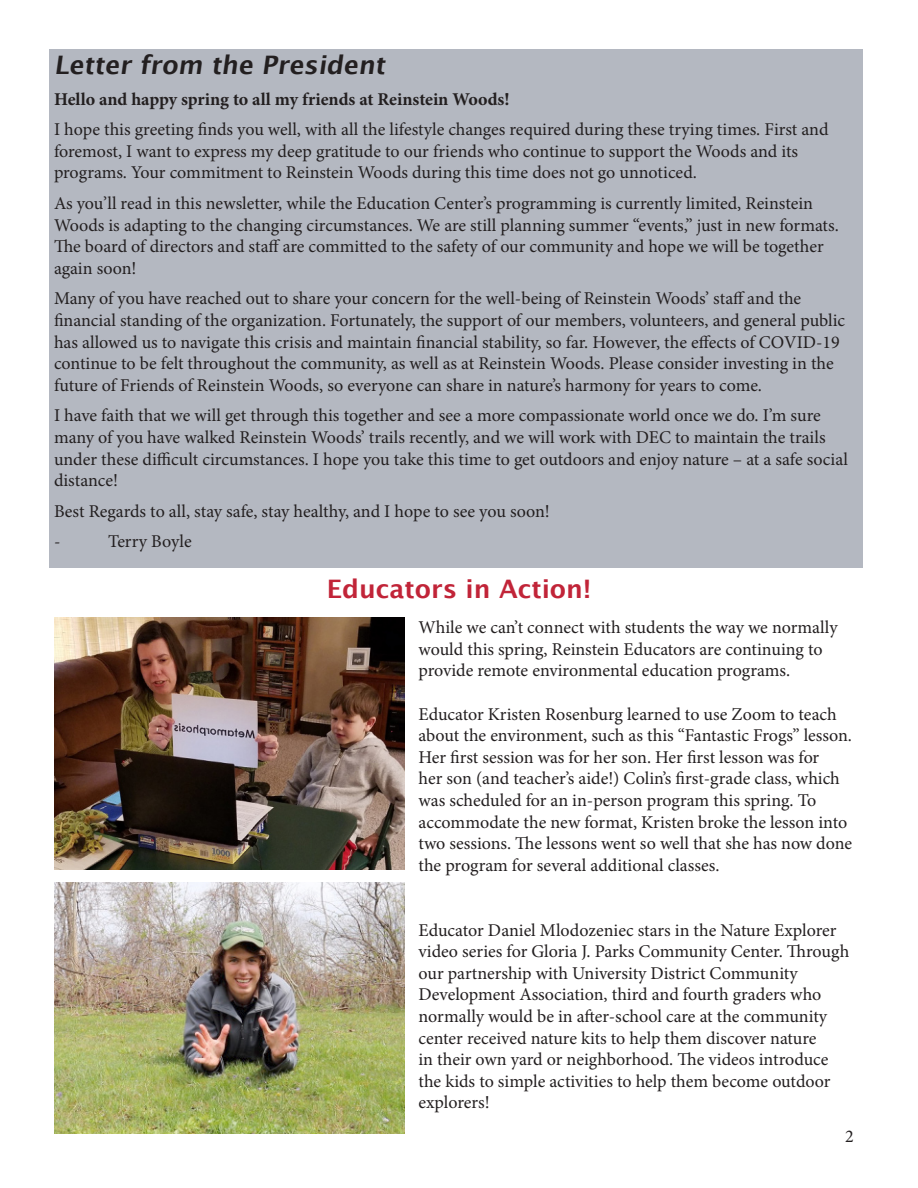
<style>
.page{position:relative;width:918px;height:1188px;background:#fff}
.page>*{position:absolute;margin:0;border:0;box-sizing:border-box;transform-origin:0 0}
.t1{font:700 25.5px "Lucida Grande";color:#231f20}
.t2{font:700 25.5px "Lucida Grande";color:#c12438}
.t3{font:18px/21.6px "Minion Pro";letter-spacing:-.005em;color:#231f20}
.t4{font:700 18px "Minion Pro";color:#231f20}
</style>
<div class="page">
<div style="left:49px;top:49px;width:814px;height:519px;background:#b4b8c1"></div>
<img style="left:54px;top:882px;width:351px;height:252px">
<img style="left:54px;top:617px;width:351px;height:252px">
<p class="t1" style="left:54px;top:44px;width:338px">Letter from the President</p>
<p class="t4" style="left:54px;top:86px;width:457px">Hello and happy spring to all my friends at Reinstein Woods!</p>
<p class="t3" style="left:54px;top:119px;width:776px">I hope this greeting finds you well, with all the lifestyle changes required during these trying times. First and foremost, I want to express my deep gratitude to our friends who continue to support the Woods and its programs. Your commitment to Reinstein Woods during this time does not go unnoticed.</p>
<p class="t3" style="left:54px;top:193px;width:786px">As you’ll read in this newsletter, while the Education Center’s programming is currently limited, Reinstein Woods is adapting to the changing circumstances. We are still planning summer “events,” just in new formats.<br>The board of directors and staff are committed to the safety of our community and hope we will be together again soon!</p>
<p class="t3" style="left:54px;top:288px;width:793px">Many of you have reached out to share your concern for the well-being of Reinstein Woods’ staff and the financial standing of the organization. Fortunately, the support of our members, volunteers, and general public has allowed us to navigate this crisis and maintain financial stability, so far. However, the effects of COVID-19 continue to be felt throughout the community, as well as at Reinstein Woods. Please consider investing in the future of Friends of Reinstein Woods, so everyone can share in nature’s harmony for years to come.</p>
<p class="t3" style="left:54px;top:405px;width:795px">I have faith that we will get through this together and see a more compassionate world once we do. I’m sure many of you have walked Reinstein Woods’ trails recently, and we will work with DEC to maintain the trails under these difficult circumstances. I hope you take this time to get outdoors and enjoy nature – at a safe social distance!</p>
<p class="t3" style="left:54px;top:500px;width:497px">Best Regards to all, stay safe, stay healthy, and I hope to see you soon!</p>
<p class="t3" style="left:54px;top:531px;width:8px">-</p>
<p class="t3" style="left:108px;top:531px;width:85px">Terry Boyle</p>
<p class="t2" style="left:327px;top:568px;width:266px">Educators in Action!</p>
<p class="t3" style="left:418px;top:617px;width:421px">While we can’t connect with students the way we normally would this spring, Reinstein Educators are continuing to provide remote environmental education programs.</p>
<p class="t3" style="left:418px;top:703px;width:435px">Educator Kristen Rosenburg learned to use Zoom to teach about the environment, such as this “Fantastic Frogs” lesson.<br>Her first session was for her son. Her first lesson was for<br>her son (and teacher’s aide!) Colin’s first-grade class, which was scheduled for an in-person program this spring. To accommodate the new format, Kristen broke the lesson into two sessions. The lessons went so well that she has now done the program for several additional classes.</p>
<p class="t3" style="left:418px;top:919px;width:432px">Educator Daniel Mlodozeniec stars in the Nature Explorer video series for Gloria J. Parks Community Center. Through our partnership with University District Community Development Association, third and fourth graders who normally would be in after-school care at the community center received nature kits to help them discover nature<br>in their own yard or neighborhood. The videos introduce the kids to simple activities to help them become outdoor explorers!</p>
<p class="t3" style="left:845px;top:1126px;width:10px">2</p>
</div>
